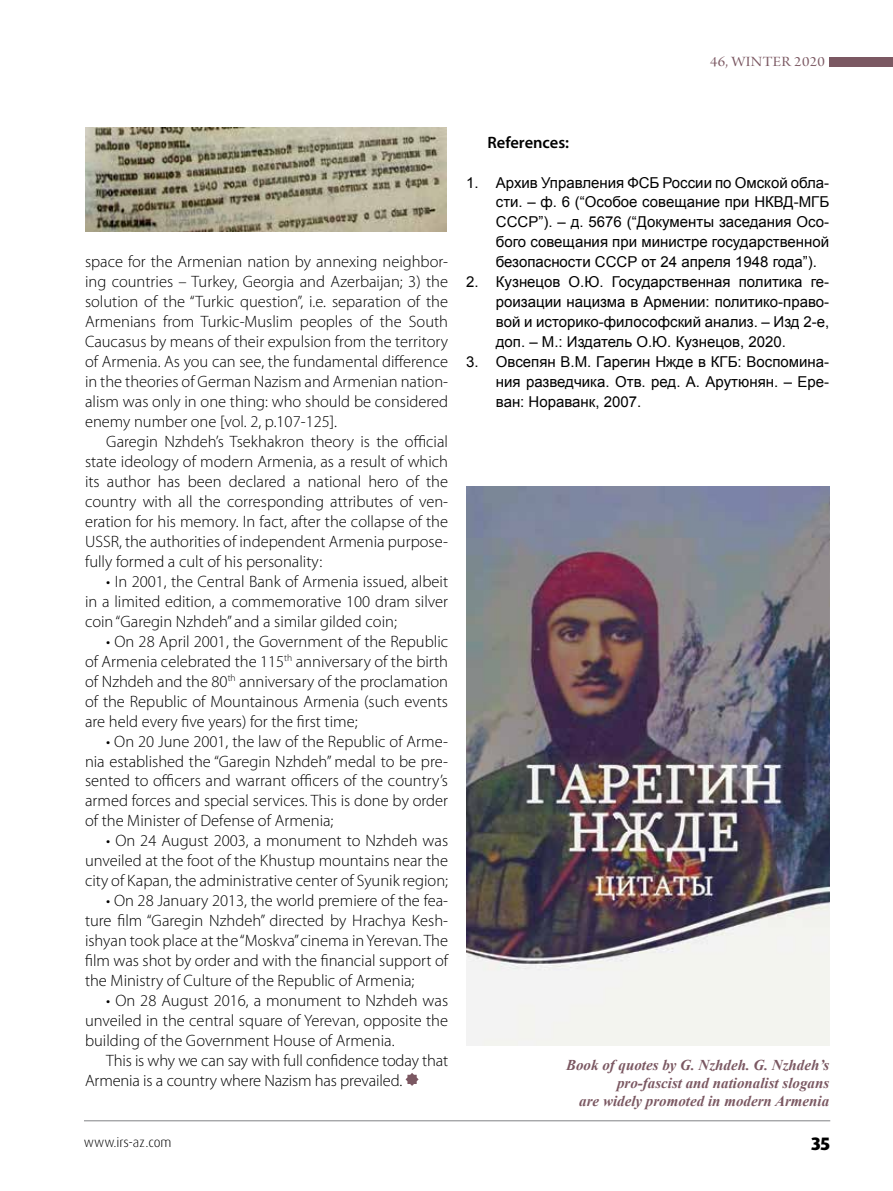
<style>
.page{position:relative;width:893px;height:1191px;background:#fff}
.page>*{position:absolute;margin:0;border:0;box-sizing:border-box;transform-origin:0 0}
.t1{font:800 18px "Dax Pro";color:#000}
.t2{font:300 16.5px/20px "Myriad Pro";color:#000;text-align:justify}
.t3{font:600 16.5px "Myriad Pro";color:#000}
.t4{font:15px/20px "Arial";color:#000;text-align:justify}
.t5{font:italic 700 15px/18px "Times New Roman";color:#7b5862;text-align:right}
.t6{font:15px "Arno Pro Display";letter-spacing:.02em;color:#7b5862;scale:1.1 1}
.t7{font:300 13.5px "Dax Pro";color:#000}
</style>
<div class="page">
<hr style="left:84px;top:1120px;width:746px;height:1px;background:#808285">
<svg style="left:405px;top:1073px;width:14px;height:13px"></svg>
<div style="left:829px;top:57px;width:64px;height:9px;background:#7b5862"></div>
<img style="left:85px;top:128px;width:361px;height:104px">
<img style="left:466px;top:487px;width:363px;height:558px">
<p class="t6" style="left:710px;top:53px;width:106px">46, WINTER 2020</p>
<p class="t2" style="left:85px;top:252px;width:365px">space for the Armenian nation by annexing neighbor&shy;ing countries – Turkey, Georgia and Azerbaijan; 3) the solution of the “Turkic question”, i.e. separation of the Armenians from Turkic-Muslim peoples of the South Caucasus by means of their expulsion from the territory of Armenia. As you can see, the fundamental difference in the theories of German Nazism and Armenian nation&shy;alism was only in one thing: who should be considered enemy number one [vol. 2, p.107-125].</p>
<p class="t2" style="left:85px;top:432px;width:365px;text-indent:21px">Garegin Nzhdeh’s Tsekhakron theory is the official state ideology of modern Armenia, as a result of which its author has been declared a national hero of the country with all the corresponding attributes of ven&shy;eration for his memory. In fact, after the collapse of the USSR, the authorities of independent Armenia purpose&shy;fully formed a cult of his personality:</p>
<p class="t2" style="left:85px;top:572px;width:365px;text-indent:21px">• In 2001, the Central Bank of Armenia issued, albeit in a limited edition, a commemorative 100 dram silver coin “Garegin Nzhdeh” and a similar gilded coin;</p>
<p class="t2" style="left:85px;top:631px;width:365px;text-indent:21px">• On 28 April 2001, the Government of the Republic of Armenia celebrated the 115<sup>th</sup> anniversary of the birth of Nzhdeh and the 80<sup>th</sup> anniversary of the proclamation of the Republic of Mountainous Armenia (such events are held every five years) for the first time;</p>
<p class="t2" style="left:85px;top:731px;width:365px;text-indent:21px">• On 20 June 2001, the law of the Republic of Arme&shy;nia established the “Garegin Nzhdeh” medal to be pre&shy;sented to officers and warrant officers of the country’s armed forces and special services. This is done by order of the Minister of Defense of Armenia;</p>
<p class="t2" style="left:85px;top:831px;width:365px;text-indent:21px">• On 24 August 2003, a monument to Nzhdeh was unveiled at the foot of the Khustup mountains near the city of Kapan, the administrative center of Syunik region;</p>
<p class="t2" style="left:85px;top:891px;width:365px;text-indent:21px">• On 28 January 2013, the world premiere of the fea&shy;ture film “Garegin Nzhdeh” directed by Hrachya Kesh&shy;ishyan took place at the “Moskva” cinema in Yerevan. The film was shot by order and with the financial support of the Ministry of Culture of the Republic of Armenia;</p>
<p class="t2" style="left:85px;top:991px;width:365px;text-indent:21px">• On 28 August 2016, a monument to Nzhdeh was unveiled in the central square of Yerevan, opposite the building of the Government House of Armenia.</p>
<p class="t2" style="left:85px;top:1051px;width:365px;text-indent:21px">This is why we can say with full confidence today that<br>Armenia is a country where Nazism has prevailed.</p>
<p class="t3" style="left:487px;top:131px;width:83px">References:</p>
<p class="t4" style="left:496px;top:172px;width:335px;text-indent:-30px">1. Архив Управления ФСБ России по Омской обла&shy;сти. – ф. 6 (“Особое совещание при НКВД-МГБ СССР”). – д. 5676 (“Документы заседания Осо&shy;бого совещания при министре государственной безопасности СССР от 24 апреля 1948 года”).</p>
<p class="t4" style="left:496px;top:272px;width:335px;text-indent:-30px">2. Кузнецов О.Ю. Государственная политика ге&shy;роизации нацизма в Армении: политико-право&shy;вой и историко-философский анализ. – Изд 2-е, доп. – М.: Издатель О.Ю. Кузнецов, 2020.</p>
<p class="t4" style="left:496px;top:352px;width:335px;text-indent:-30px">3. Овсепян В.М. Гарегин Нжде в КГБ: Воспомина&shy;ния разведчика. Отв. ред. А. Арутюнян. – Ере&shy;ван: Нораванк, 2007.</p>
<p class="t5" style="left:566px;top:1055px;width:265px">Book of quotes by G. Nzhdeh. G. Nzhdeh’s pro-fascist and nationalist slogans<br>are widely promoted in modern Armenia</p>
<p class="t7" style="left:84px;top:1133px;width:89px">www.irs-az.com</p>
<p class="t1" style="left:811px;top:1131px;width:21px">35</p>
</div>
